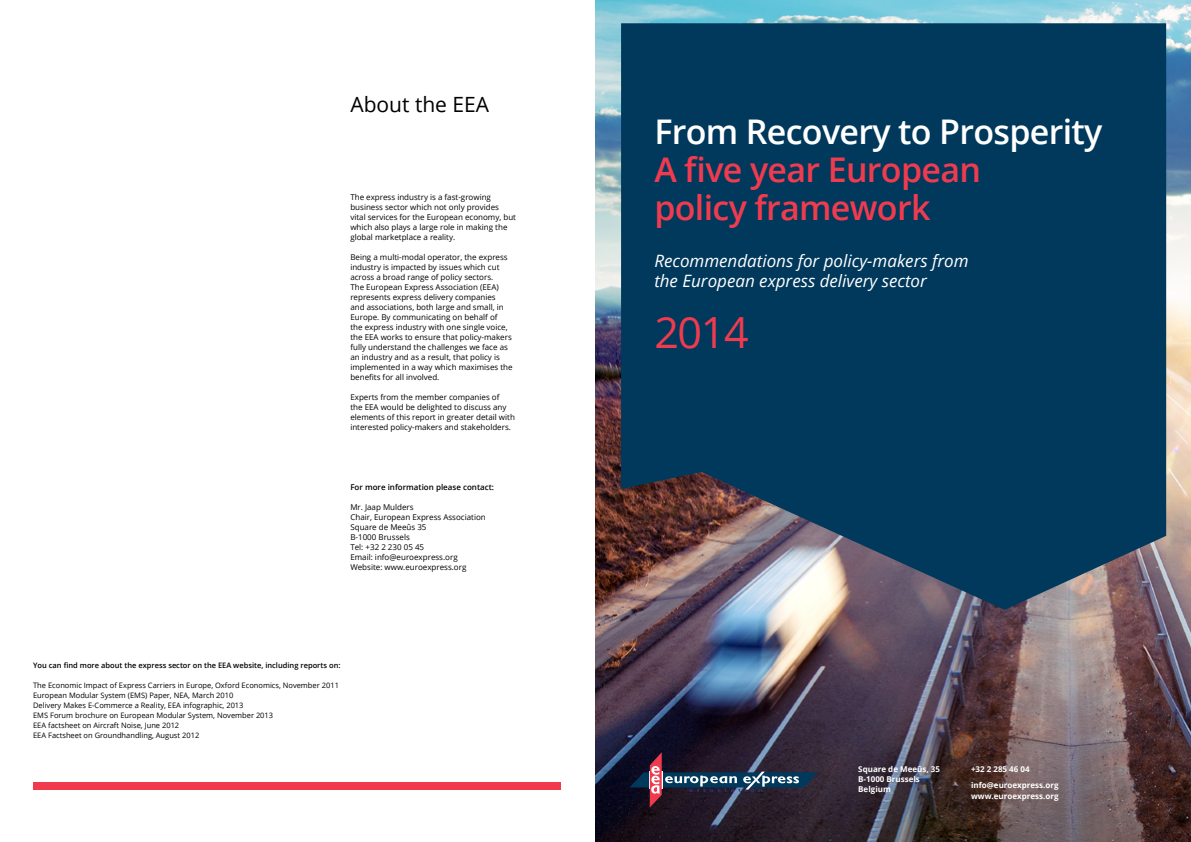
<style>
.page{position:relative;width:1191px;height:842px;background:#fff}
.page>*{position:absolute;margin:0;border:0;box-sizing:border-box;transform-origin:0 0}
.t1{font:43px "Open Sans";color:#f03b4f}
.t2{font:600 34px/38px "Open Sans";letter-spacing:-.02em;color:#f03b4f}
.t3{font:600 34px "Open Sans";letter-spacing:-.02em;color:#fff}
.t4{font:21px "Open Sans";color:#000}
.t5{font:italic 17px/20.4px "Open Sans";color:#fff}
.t6{font:8px/10px "Open Sans";color:#000}
.t7{font:700 8px/10px "Open Sans";color:#fff}
.t8{font:600 8px "Open Sans";color:#000}
.t9{font:7.5px/10px "Open Sans";color:#000}
.t10{font:600 7.5px "Open Sans";color:#000}
</style>
<div class="page">
<img style="left:595px;top:0;width:596px;height:842px">
<svg style="left:621px;top:23px;width:545px;height:587px;background:#0f3f5f"></svg>
<svg style="left:629px;top:752px;width:189px;height:55px;background:#353347"></svg>
<div style="left:33px;top:782px;width:527px;height:7px;background:#f03b4f"></div>
<h3 class="t4" style="left:350px;top:90px;width:140px">About the EEA</h3>
<p class="t6" style="left:350px;top:192px;width:167px">The express industry is a fast-growing business sector which not only provides vital services for the European economy, but which also plays a large role in making the global marketplace a reality.</p>
<p class="t6" style="left:350px;top:252px;width:164px">Being a multi-modal operator, the express industry is impacted by issues which cut across a broad range of policy sectors.<br>The European Express Association (EEA) represents express delivery companies<br>and associations, both large and small, in Europe. By communicating on behalf of<br>the express industry with one single voice, the EEA works to ensure that policy-makers fully understand the challenges we face as an industry and as a result, that policy is implemented in a way which maximises the benefits for all involved.</p>
<p class="t6" style="left:350px;top:392px;width:166px">Experts from the member companies of<br>the EEA would be delighted to discuss any elements of this report in greater detail with interested policy-makers and stakeholders.</p>
<p class="t8" style="left:350px;top:482px;width:145px">For more information please contact:</p>
<p class="t6" style="left:350px;top:502px;width:137px">Mr. Jaap Mulders<br>Chair, European Express Association<br>Square de Meeûs 35<br>B-1000 Brussels<br>Tel: +32 2 230 05 45<br>Email: info@euroexpress.org<br>Website: www.euroexpress.org</p>
<p class="t10" style="left:33px;top:660px;width:309px">You can find more about the express sector on the EEA website, including reports on:</p>
<p class="t9" style="left:33px;top:680px;width:307px">The Economic Impact of Express Carriers in Europe, Oxford Economics, November 2011<br>European Modular System (EMS) Paper, NEA, March 2010<br>Delivery Makes E-Commerce a Reality, EEA infographic, 2013<br>EMS Forum brochure on European Modular System, November 2013<br>EEA factsheet on Aircraft Noise, June 2012<br>EEA Factsheet on Groundhandling, August 2012</p>
<h2 class="t3" style="left:654px;top:108px;width:449px">From Recovery to Prosperity</h2>
<h2 class="t2" style="left:654px;top:150px;width:328px">A five year European policy framework</h2>
<h3 class="t5" style="left:654px;top:250px;width:316px">Recommendations for policy-makers from the European express delivery sector</h3>
<h1 class="t1" style="left:654px;top:303px;width:96px">2014</h1>
<p class="t7" style="left:858px;top:763px;width:83px">Square de Meeûs, 35<br>B-1000 Brussels<br>Belgium</p>
<p class="t7" style="left:971px;top:763px;width:60px">+32 2 285 46 04</p>
<p class="t7" style="left:971px;top:791px;width:89px">www.euroexpress.org</p>
<p class="t7" style="left:971px;top:779px;width:89px">info@euroexpress.org</p>
</div>
